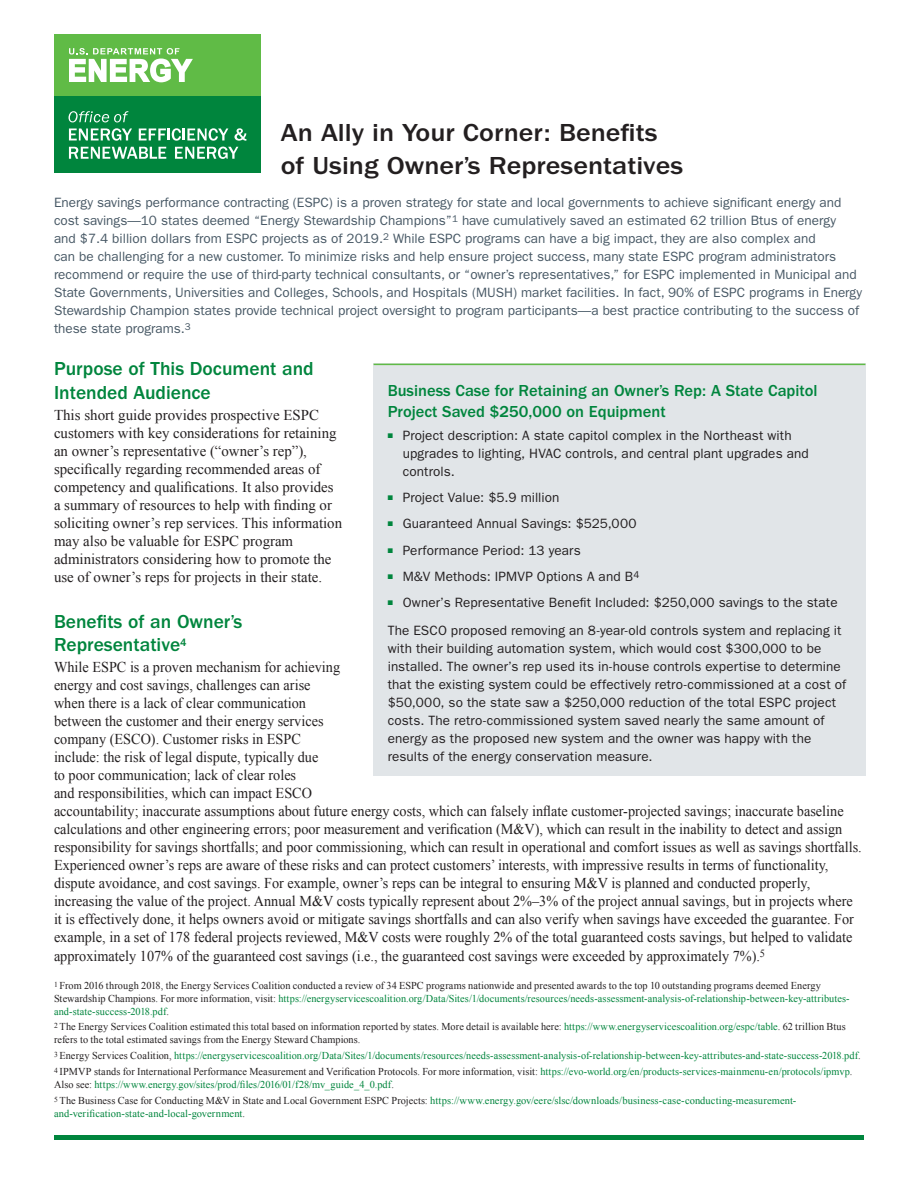
<style>
.page{position:relative;width:918px;height:1188px;background:#fff}
.page>*{position:absolute;margin:0;border:0;box-sizing:border-box;transform-origin:0 0}
.t1{font:500 25.5px/33px "ITC Franklin Gothic Std";color:#231f20;scale:1.1 1}
.t2{font:500 19.5px/23.2px "ITC Franklin Gothic Std";color:#00853d}
.sidebar_head{font:500 16.5px/20.2px "ITC Franklin Gothic Std";color:#00853d}
.body_text{font:15px/18px "Times New Roman";color:#231f20;scale:.95 1}
.body_text-2{font:15px/18px "Times New Roman";color:#231f20}
.intro_statement{font:13.5px/18px "ITC Franklin Gothic Std";color:#475865}
.sidebar_text{font:13.5px/18px "ITC Franklin Gothic Std";letter-spacing:.01em;color:#231f20}
.footnote{font:10.5px/12.8px "Times New Roman";letter-spacing:.01em;color:#00853d}
.footnote-2{font:10.5px/12.8px "Times New Roman";letter-spacing:.01em;color:#231f20}
.s1{color:#00853d}
.s2{color:#231f20}
</style>
<div class="page">
<div style="left:373px;top:363px;width:492px;height:413px;background:#e1e5e8"></div>
<hr style="left:374px;top:364px;width:491px;height:1px;background:#60bb46">
<div style="left:54px;top:34px;width:207px;height:64px;background:#60bb46"></div>
<svg style="left:69px;top:48px;width:124px;height:34px"></svg>
<div style="left:54px;top:97px;width:207px;height:76px;background:#00853d"></div>
<svg style="left:69px;top:111px;width:59px;height:11px"></svg>
<svg style="left:69px;top:128px;width:63px;height:13px"></svg>
<svg style="left:139px;top:128px;width:89px;height:13px"></svg>
<svg style="left:234px;top:128px;width:12px;height:13px"></svg>
<svg style="left:69px;top:147px;width:97px;height:12px"></svg>
<svg style="left:175px;top:147px;width:63px;height:12px"></svg>
<hr style="left:54px;top:1135px;width:810px;height:4px;background:#00853d">
<p class="t1" style="left:281px;top:116px;width:367px">An Ally in Your Corner: Benefits of Using Owner’s Representatives</p>
<p class="intro_statement" style="left:54px;top:193px;width:810px">Energy savings performance contracting (ESPC) is a proven strategy for state and local governments to achieve significant energy and cost savings—10 states deemed “Energy Stewardship Champions”<sup>1</sup> have cumulatively saved an estimated 62 trillion Btus of energy<br>and $7.4 billion dollars from ESPC projects as of 2019.<sup>2</sup> While ESPC programs can have a big impact, they are also complex and<br>can be challenging for a new customer. To minimize risks and help ensure project success, many state ESPC program administrators recommend or require the use of third-party technical consultants, or “owner’s representatives,” for ESPC implemented in Municipal and State Governments, Universities and Colleges, Schools, and Hospitals (MUSH) market facilities. In fact, 90% of ESPC programs in Energy Stewardship Champion states provide technical project oversight to program participants—a best practice contributing to the success of these state programs.<sup>3</sup></p>
<h1 class="t2" style="left:54px;top:358px;width:261px">Purpose of This Document and<br>Intended Audience</h1>
<p class="body_text-2" style="left:54px;top:406px;width:290px">This short guide provides prospective ESPC customers with key considerations for retaining an owner’s representative (“owner’s rep”), specifically regarding recommended areas of competency and qualifications. It also provides a summary of resources to help with finding or soliciting owner’s rep services. This information may also be valuable for ESPC program administrators considering how to promote the use of owner’s reps for projects in their state.</p>
<h1 class="t2" style="left:54px;top:610px;width:190px">Benefits of an Owner’s<br>Representative<sup>4</sup></h1>
<p class="body_text" style="left:54px;top:658px;width:852px">While ESPC is a proven mechanism for achieving<br>energy and cost savings, challenges can arise<br>when there is a lack of clear communication<br>between the customer and their energy services<br>company (ESCO). Customer risks in ESPC<br>include: the risk of legal dispute, typically due<br>to poor communication; lack of clear roles<br>and responsibilities, which can impact ESCO<br>accountability; inaccurate assumptions about future energy costs, which can falsely inflate customer-projected savings; inaccurate baseline calculations and other engineering errors; poor measurement and verification (M&amp;V), which can result in the inability to detect and assign responsibility for savings shortfalls; and poor commissioning, which can result in operational and comfort issues as well as savings shortfalls.<br>Experienced owner’s reps are aware of these risks and can protect customers’ interests, with impressive results in terms of functionality, dispute avoidance, and cost savings. For example, owner’s reps can be integral to ensuring M&amp;V is planned and conducted properly, increasing the value of the project. Annual M&amp;V costs typically represent about 2%–3% of the project annual savings, but in projects where it is effectively done, it helps owners avoid or mitigate savings shortfalls and can also verify when savings have exceeded the guarantee. For example, in a set of 178 federal projects reviewed, M&amp;V costs were roughly 2% of the total guaranteed costs savings, but helped to validate approximately 107% of the guaranteed cost savings (i.e., the guaranteed cost savings were exceeded by approximately 7%).<sup>5</sup></p>
<p class="sidebar_head" style="left:388px;top:381px;width:431px">Business Case for Retaining an Owner’s Rep: A State Capitol<br>Project Saved $250,000 on Equipment</p>
<p class="sidebar_text" style="left:403px;top:426px;width:408px;text-indent:-15px"><sup>■</sup> Project description: A state capitol complex in the Northeast with upgrades to lighting, HVAC controls, and central plant upgrades and controls.</p>
<p class="sidebar_text" style="left:388px;top:489px;width:173px"><sup>■</sup> Project Value: $5.9 million</p>
<p class="sidebar_text" style="left:388px;top:515px;width:250px"><sup>■</sup> Guaranteed Annual Savings: $525,000</p>
<p class="sidebar_text" style="left:388px;top:541px;width:195px"><sup>■</sup> Performance Period: 13 years</p>
<p class="sidebar_text" style="left:388px;top:568px;width:253px"><sup>■</sup> M&amp;V Methods: IPMVP Options A and B<sup>4</sup></p>
<p class="sidebar_text" style="left:388px;top:594px;width:451px"><sup>■</sup> Owner’s Representative Benefit Included: $250,000 savings to the state</p>
<p class="sidebar_text" style="left:388px;top:622px;width:460px">The ESCO proposed removing an 8-year-old controls system and replacing it with their building automation system, which would cost $300,000 to be installed. The owner’s rep used its in-house controls expertise to determine that the existing system could be effectively retro-commissioned at a cost of $50,000, so the state saw a $250,000 reduction of the total ESPC project costs. The retro-commissioned system saved nearly the same amount of energy as the proposed new system and the owner was happy with the results of the energy conservation measure.</p>
<p class="footnote-2" style="left:54px;top:979px;width:797px"><sup>1</sup> From 2016 through 2018, the Energy Services Coalition conducted a review of 34 ESPC programs nationwide and presented awards to the top 10 outstanding programs deemed Energy<br>Stewardship Champions. For more information, visit: <span class="s1">https://energyservicescoalition.org/Data/Sites/1/documents/resources/needs-assessment-analysis-of-relationship-between-key-attributes&shy;and-state-success-2018.pdf</span>.</p>
<p class="footnote-2" style="left:54px;top:1020px;width:793px"><sup>2</sup> The Energy Services Coalition estimated this total based on information reported by states. More detail is available here: <span class="s1">https://www.energyservicescoalition.org/espc/table</span>. 62 trillion Btus refers to the total estimated savings from the Energy Steward Champions.</p>
<p class="footnote" style="left:54px;top:1049px;width:808px"><sup>3</sup> <span class="s2">Energy Services Coalition,</span> https://energyservicescoalition.org/Data/Sites/1/documents/resources/needs-assessment-analysis-of-relationship-between-key-attributes-and-state-success-2018.pdf<span class="s2">.</span></p>
<p class="footnote" style="left:54px;top:1065px;width:800px"><sup>4</sup> <span class="s2">IPMVP stands for International Performance Measurement and Verification Protocols. For more information, visit:</span> https://evo-world.org/en/products-services-mainmenu-en/protocols/ipmvp<span class="s2">.<br>Also see:</span> https://www.energy.gov/sites/prod/files/2016/01/f28/mv_guide_4_0.pdf<span class="s2">.</span></p>
<p class="footnote" style="left:54px;top:1094px;width:744px"><sup>5</sup> <span class="s2">The Business Case for Conducting M&amp;V in State and Local Government ESPC Projects:</span> https://www.energy.gov/eere/slsc/downloads/business-case-conducting-measurement&shy;and-verification-state-and-local-government<span class="s2">.</span></p>
</div>
